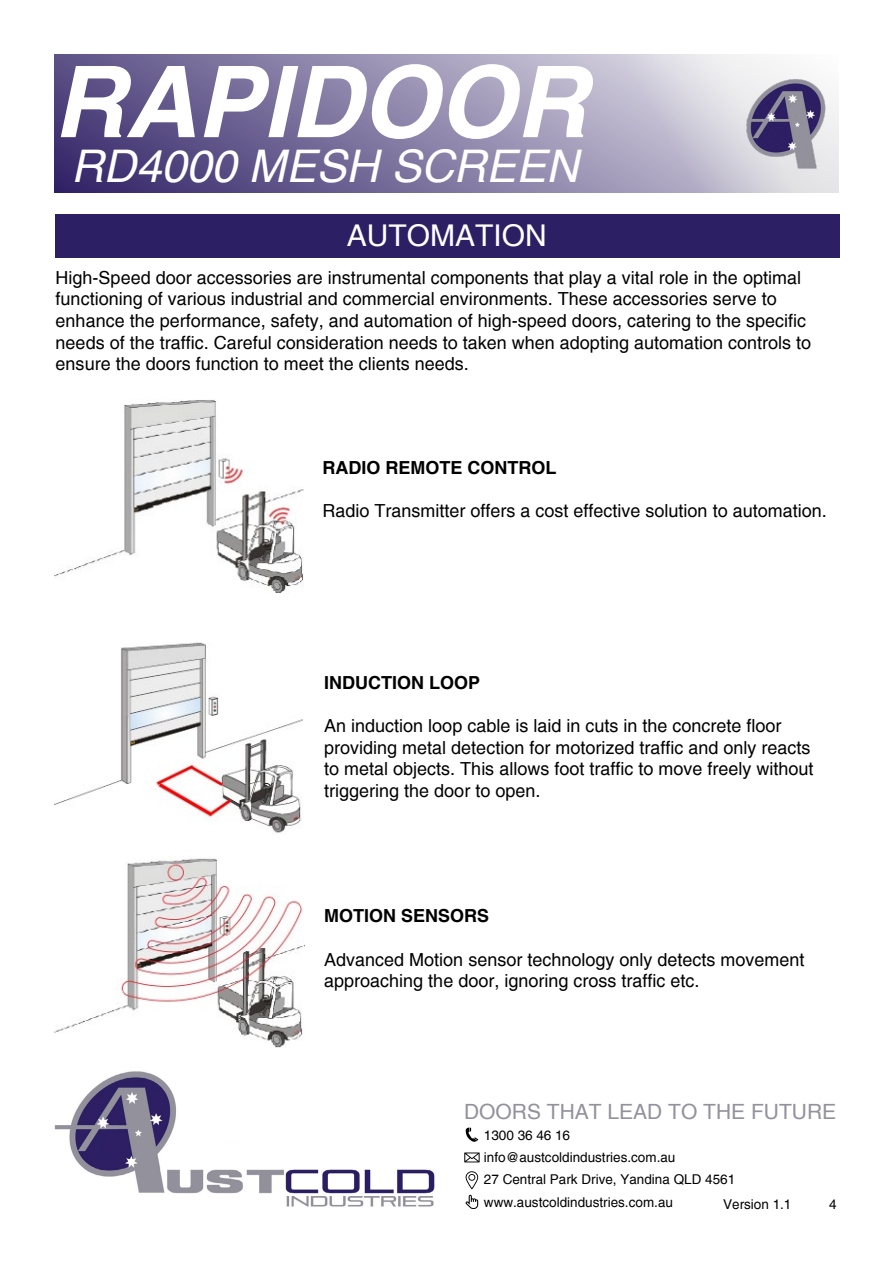
<style>
.page{position:relative;width:893px;height:1263px;background:#fff}
.page>*{position:absolute;margin:0;border:0;box-sizing:border-box;transform-origin:0 0}
.t1{font:italic 700 99px "Helvetica";color:#fff}
.t2{font:italic 45px "Helvetica";color:#fff}
.t3{font:30px "Helvetica";color:#fff}
.t4{font:21px "Helvetica";color:#93919c}
.t5{font:18px/21.6px "Helvetica";color:#000}
.t6{font:700 18px "Helvetica";color:#000}
.t7{font:13.5px/22.5px "Helvetica";color:#000}
</style>
<div class="page">
<svg style="left:54px;top:54px;width:784px;height:139px;background:#8c84a9"></svg>
<img style="left:722px;top:65px;width:117px;height:117px">
<img style="left:55px;top:1071px;width:380px;height:136px">
<svg style="left:466px;top:1127px;width:12px;height:15px"></svg>
<svg style="left:464px;top:1152px;width:16px;height:10px"></svg>
<svg style="left:465px;top:1171px;width:13px;height:18px"></svg>
<svg style="left:466px;top:1195px;width:12px;height:14px"></svg>
<div style="left:55px;top:214px;width:785px;height:43px;background:#2c1f64"></div>
<img style="left:55px;top:642px;width:248px;height:191px">
<img style="left:54px;top:400px;width:250px;height:193px">
<img style="left:55px;top:858px;width:249px;height:190px">
<h1 class="t1" style="left:53px;top:45px;width:535px">RAPIDOOR</h1>
<h2 class="t2" style="left:71px;top:140px;width:509px">RD4000 MESH SCREEN</h2>
<h3 class="t3" style="left:347px;top:218px;width:202px">AUTOMATION</h3>
<p class="t5" style="left:56px;top:267px;width:757px">High-Speed door accessories are instrumental components that play a vital role in the optimal functioning of various industrial and commercial environments. These accessories serve to enhance the performance, safety, and automation of high-speed doors, catering to the specific needs of the traffic. Careful consideration needs to taken when adopting automation controls to ensure the doors function to meet the clients needs.</p>
<p class="t6" style="left:322px;top:456px;width:235px">RADIO REMOTE CONTROL</p>
<p class="t5" style="left:322px;top:500px;width:506px">Radio Transmitter offers a cost effective solution to automation.</p>
<p class="t6" style="left:324px;top:671px;width:158px">INDUCTION LOOP</p>
<p class="t5" style="left:324px;top:715px;width:491px">An induction loop cable is laid in cuts in the concrete floor providing metal detection for motorized traffic and only reacts to metal objects. This allows foot traffic to move freely without triggering the door to open.</p>
<p class="t6" style="left:324px;top:905px;width:167px">MOTION SENSORS</p>
<p class="t5" style="left:324px;top:949px;width:482px">Advanced Motion sensor technology only detects movement approaching the door, ignoring cross traffic etc.</p>
<p class="t4" style="left:464px;top:1100px;width:374px">DOORS THAT LEAD TO THE FUTURE</p>
<p class="t7" style="left:484px;top:1123px;width:253px">1300 36 46 16 info@austcoldindustries.com.au<br>27 Central Park Drive, Yandina QLD 4561 www.austcoldindustries.com.au</p>
<p class="t7" style="left:723px;top:1193px;width:70px">Version 1.1</p>
<p class="t7" style="left:829px;top:1193px;width:9px">4</p>
</div>
